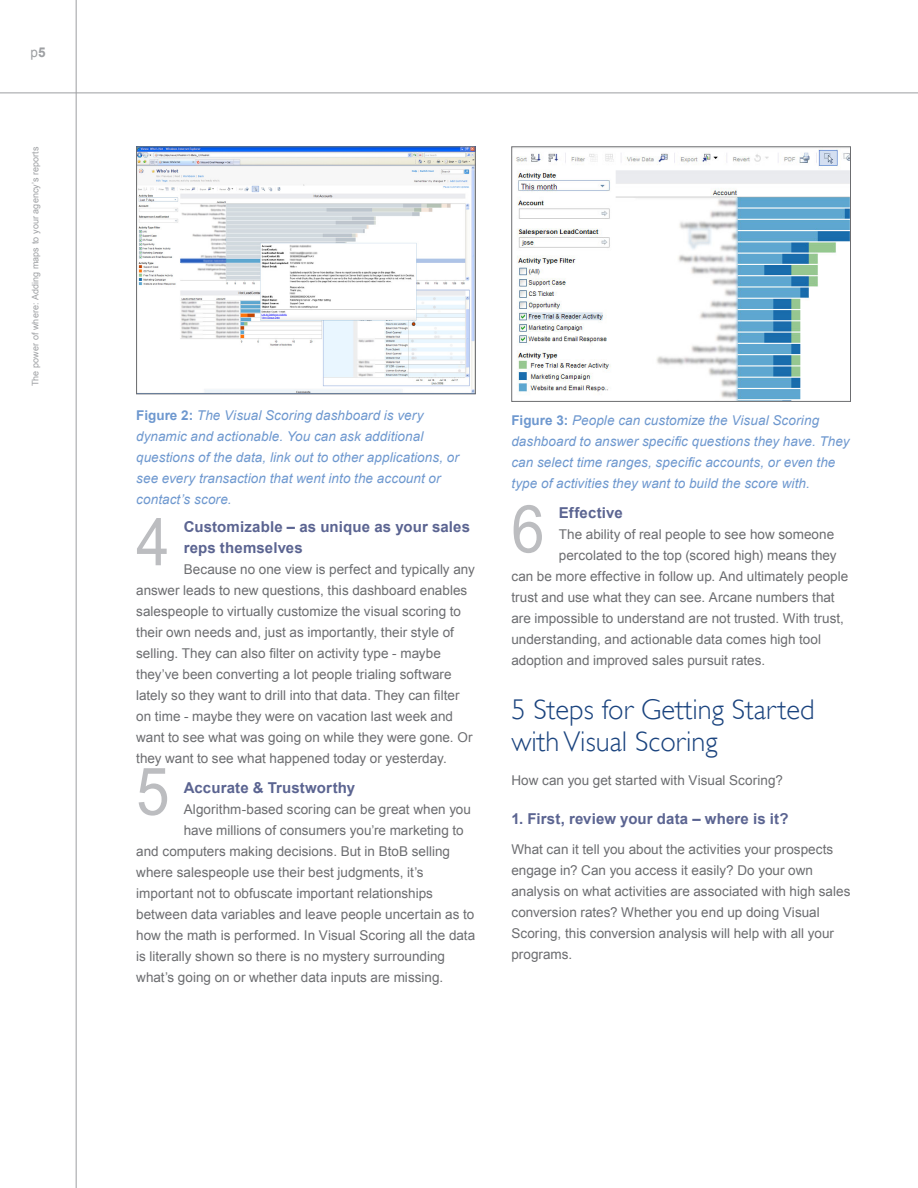
<style>
.page{position:relative;width:918px;height:1188px;background:#fff}
.page>*{position:absolute;margin:0;border:0;box-sizing:border-box;transform-origin:0 0}
.t1{font:66px "Arial";color:#bcbdc0;scale:.91 1}
.Headline{font:300 28.5px/31.5px "Gill Sans";color:#1a437e}
.Sub_headline{font:700 15px/21px "Arial";letter-spacing:.01em;color:#5b6491}
.Body_copy_HEADER{font:700 15px "Arial";letter-spacing:.01em;color:#5b6491}
.Body_copy{font:13.5px/21px "Arial";color:#6c6d70}
.t2{font:italic 13.5px/21px "Arial";letter-spacing:.005em;color:#6e98cf}
.t3{font:13.5px "Arial";color:#9d9fa2}
.t4{font:9px "Arial";letter-spacing:.01em;color:#9d9fa2}
.s1{font-weight:700}
.s2{font-weight:700;font-style:normal}
</style>
<div class="page">
<hr style="left:76px;top:0;width:1px;height:1188px;background:#9d9fa2">
<hr style="left:0;top:93px;width:918px;height:1px;background:#9d9fa2">
<img style="left:516px;top:148px;width:333px;height:252px">
<div style="left:511px;top:146px;width:340px;height:256px;border:1px solid #6c6d70"></div>
<img style="left:138px;top:148px;width:336px;height:244px">
<div style="left:136px;top:146px;width:340px;height:248px;border:1px solid #6c6d70"></div>
<p class="t3" style="left:31px;top:43px;width:17px">p<span class="s1">5</span></p>
<p class="t4" style="left:29px;top:386px;width:241px;rotate:-90deg">The power of where: Adding maps to your agency’s reports</p>
<p class="t2" style="left:136px;top:405px;width:324px"><span class="s2">Figure 2:</span> The Visual Scoring dashboard is very dynamic and actionable. You can ask additional questions of the data, link out to other applications, or see every transaction that went into the account or contact’s score.</p>
<p class="t1" style="left:136px;top:499px;width:38px">4</p>
<p class="Sub_headline" style="left:184px;top:517px;width:288px">Customizable – as unique as your sales reps themselves</p>
<p class="Body_copy" style="left:136px;top:559px;width:340px;text-indent:48px">Because no one view is perfect and typically any answer leads to new questions, this dashboard enables salespeople to virtually customize the visual scoring to their own needs and, just as importantly, their style of selling. They can also filter on activity type - maybe they’ve been converting a lot people trialing software lately so they want to drill into that data. They can filter on time - maybe they were on vacation last week and want to see what was going on while they were gone. Or they want to see what happened today or yesterday.</p>
<p class="Sub_headline" style="left:184px;top:778px;width:173px">Accurate &amp; Trustworthy</p>
<p class="Body_copy" style="left:184px;top:799px;width:289px">Algorithm-based scoring can be great when you</p>
<p class="Body_copy" style="left:184px;top:820px;width:282px">have millions of consumers you’re marketing to</p>
<p class="Body_copy" style="left:136px;top:841px;width:315px">and computers making decisions. But in BtoB selling</p>
<p class="Body_copy" style="left:136px;top:862px;width:289px">where salespeople use their best judgments, it’s</p>
<p class="Body_copy" style="left:136px;top:883px;width:298px">important not to obfuscate important relationships</p>
<p class="Body_copy" style="left:136px;top:904px;width:340px">between data variables and leave people uncertain as to</p>
<p class="Body_copy" style="left:136px;top:925px;width:341px">how the math is performed. In Visual Scoring all the data</p>
<p class="Body_copy" style="left:136px;top:946px;width:310px">is literally shown so there is no mystery surrounding</p>
<p class="Body_copy" style="left:136px;top:967px;width:309px">what’s going on or whether data inputs are missing.</p>
<p class="t1" style="left:136px;top:748px;width:38px">5</p>
<p class="t2" style="left:511px;top:410px;width:340px"><span class="s2">Figure 3:</span> People can customize the Visual Scoring dashboard to answer specific questions they have. They can select time ranges, specific accounts, or even the type of activities they want to build the score with.</p>
<p class="t1" style="left:511px;top:486px;width:38px">6</p>
<p class="Sub_headline" style="left:559px;top:503px;width:65px">Effective</p>
<p class="Body_copy" style="left:559px;top:524px;width:277px">The ability of real people to see how someone</p>
<p class="Body_copy" style="left:559px;top:545px;width:279px">percolated to the top (scored high) means they</p>
<p class="Body_copy" style="left:511px;top:566px;width:338px">can be more effective in follow up. And ultimately people</p>
<p class="Body_copy" style="left:511px;top:587px;width:325px">trust and use what they can see. Arcane numbers that</p>
<p class="Body_copy" style="left:511px;top:608px;width:334px">are impossible to understand are not trusted. With trust,</p>
<p class="Body_copy" style="left:511px;top:629px;width:311px">understanding, and actionable data comes high tool</p>
<p class="Body_copy" style="left:511px;top:650px;width:256px">adoption and improved sales pursuit rates.</p>
<p class="Headline" style="left:511px;top:694px;width:305px">5 Steps for Getting Started with Visual Scoring</p>
<p class="Body_copy" style="left:511px;top:770px;width:273px">How can you get started with Visual Scoring?</p>
<p class="Body_copy_HEADER" style="left:511px;top:809px;width:279px">1. First, review your data – where is it?</p>
<p class="Body_copy" style="left:511px;top:839px;width:341px">What can it tell you about the activities your prospects engage in? Can you access it easily? Do your own analysis on what activities are associated with high sales conversion rates? Whether you end up doing Visual Scoring, this conversion analysis will help with all your programs.</p>
</div>
